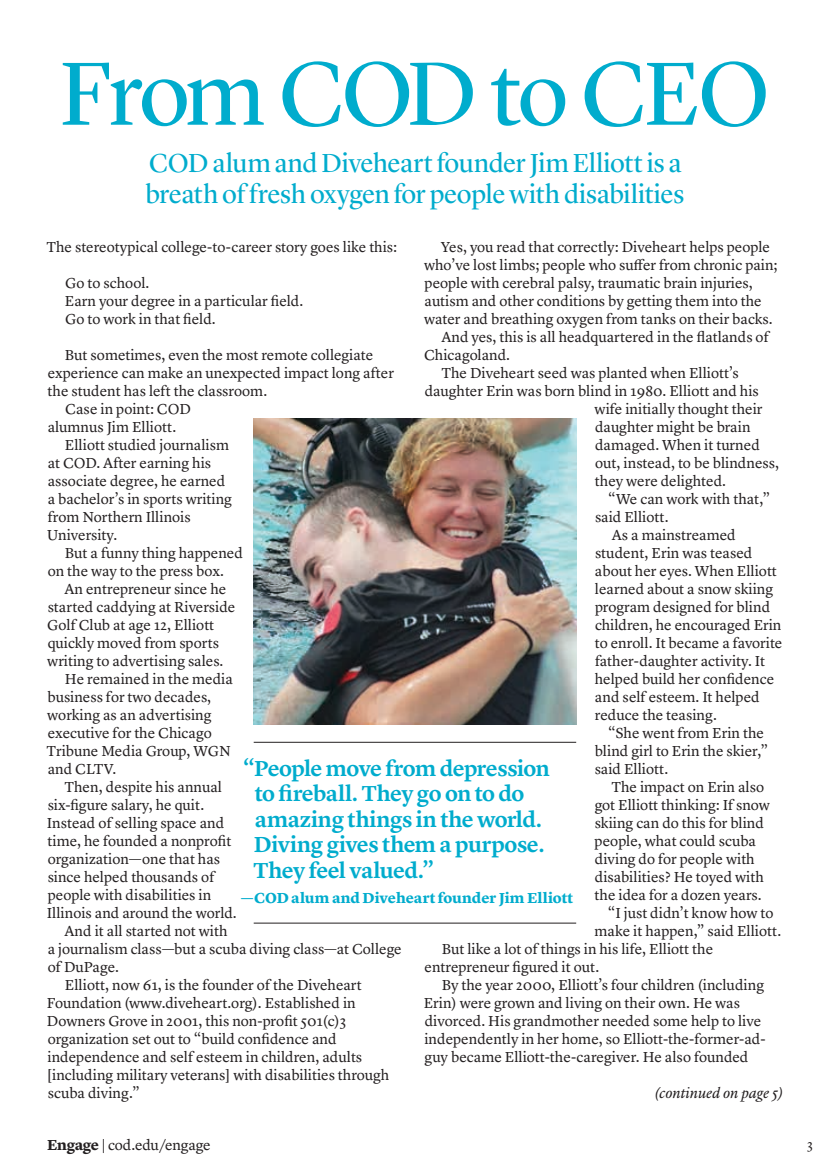
<style>
.page{position:relative;width:837px;height:1175px;background:#fff}
.page>*{position:absolute;margin:0;border:0;box-sizing:border-box;transform-origin:0 0}
.t1{font:93px "Lyon Display";letter-spacing:-.04em;color:#00accd}
.t2{font:27px/31.5px "Lyon Display";letter-spacing:-.015em;color:#00accd}
.hanging_pullquote{font:600 22.5px/25.5px "Lyon Text";letter-spacing:-.025em;color:#00accd}
.Body_Serif_Lyon_firs{font:15px/18px "Lyon Text";color:#231f20}
.Body_Serif_Lyon{font:15px "Lyon Text";color:#231f20}
.hanging_attribution{font:700 15px "Lyon Text";letter-spacing:-.005em;color:#00accd}
.Body_Serif_Lyon-2{font:italic 15px "Lyon Text";letter-spacing:-.005em;color:#231f20}
.page_numbers{font:13.5px "Lyon Text";color:#231f20}
.s1{font-weight:700}
</style>
<div class="page">
<img style="left:254px;top:418px;width:323px;height:306px">
<hr style="left:254px;top:742px;width:322px;height:1px;background:#231f20">
<hr style="left:254px;top:922px;width:322px;height:1px;background:#231f20">
<p class="t1" style="left:59px;top:24px;width:712px">From COD to CEO</p>
<p class="t2" style="left:146px;top:145px;width:540px">COD alum and Diveheart founder Jim Elliott is a breath of fresh oxygen for people with disabilities</p>
<p class="Body_Serif_Lyon" style="left:46px;top:236px;width:352px">The stereotypical college-to-career story goes like this:</p>
<p class="Body_Serif_Lyon_firs" style="left:65px;top:273px;width:86px">Go to school.</p>
<p class="Body_Serif_Lyon_firs" style="left:65px;top:291px;width:240px">Earn your degree in a particular field.</p>
<p class="Body_Serif_Lyon_firs" style="left:65px;top:309px;width:152px">Go to work in that field.</p>
<p class="Body_Serif_Lyon_firs" style="left:48px;top:345px;width:348px;text-indent:17px">But sometimes, even the most remote collegiate experience can make an unexpected impact long after the student has left the classroom.</p>
<p class="Body_Serif_Lyon_firs" style="left:48px;top:399px;width:145px;text-indent:18px">Case in point: COD alumnus Jim Elliott.</p>
<p class="Body_Serif_Lyon_firs" style="left:47px;top:435px;width:186px;text-indent:18px">Elliott studied journalism at COD. After earning his associate degree, he earned a bachelor’s in sports writing from Northern Illinois<br>University.</p>
<p class="Body_Serif_Lyon_firs" style="left:48px;top:543px;width:197px;text-indent:17px">But a funny thing happened on the way to the press box.</p>
<p class="Body_Serif_Lyon_firs" style="left:47px;top:579px;width:190px;text-indent:17px">An entrepreneur since he started caddying at Riverside<br>Golf Club at age 12, Elliott quickly moved from sports writing to advertising sales.</p>
<p class="Body_Serif_Lyon_firs" style="left:46px;top:669px;width:188px;text-indent:18px">He remained in the media business for two decades, working as an advertising executive for the Chicago<br>Tribune Media Group, WGN and CLTV.</p>
<p class="Body_Serif_Lyon_firs" style="left:47px;top:777px;width:191px;text-indent:18px">Then, despite his annual six-figure salary, he quit.<br>Instead of selling space and time, he founded a nonprofit organization—one that has since helped thousands of people with disabilities in<br>Illinois and around the world.</p>
<p class="Body_Serif_Lyon_firs" style="left:48px;top:921px;width:356px;text-indent:17px">And it all started not with<br>a journalism class—but a scuba diving class—at College of DuPage.</p>
<p class="Body_Serif_Lyon_firs" style="left:47px;top:975px;width:344px;text-indent:18px">Elliott, now 61, is the founder of the Diveheart Foundation (www.diveheart.org). Established in Downers Grove in 2001, this non-profit 501(c)3 organization set out to “build confidence and independence and self esteem in children, adults [including military veterans] with disabilities through scuba diving.”</p>
<p class="Body_Serif_Lyon_firs" style="left:424px;top:237px;width:355px;text-indent:17px">Yes, you read that correctly: Diveheart helps people who’ve lost limbs; people who suffer from chronic pain; people with cerebral palsy, traumatic brain injuries, autism and other conditions by getting them into the water and breathing oxygen from tanks on their backs.</p>
<p class="Body_Serif_Lyon_firs" style="left:424px;top:327px;width:346px;text-indent:17px">And yes, this is all headquartered in the flatlands of<br>Chicagoland.</p>
<p class="Body_Serif_Lyon_firs" style="left:441px;top:363px;width:299px">The Diveheart seed was planted when Elliott’s</p>
<p class="Body_Serif_Lyon_firs" style="left:425px;top:381px;width:336px">daughter Erin was born blind in 1980. Elliott and his</p>
<p class="Body_Serif_Lyon_firs" style="left:595px;top:399px;width:169px">wife initially thought their</p>
<p class="Body_Serif_Lyon_firs" style="left:595px;top:417px;width:157px">daughter might be brain</p>
<p class="Body_Serif_Lyon_firs" style="left:595px;top:435px;width:166px">damaged. When it turned</p>
<p class="Body_Serif_Lyon_firs" style="left:595px;top:453px;width:186px">out, instead, to be blindness,</p>
<p class="Body_Serif_Lyon_firs" style="left:595px;top:471px;width:133px">they were delighted.</p>
<p class="Body_Serif_Lyon_firs" style="left:595px;top:489px;width:177px;text-indent:13px">“We can work with that,” said Elliott.</p>
<p class="Body_Serif_Lyon_firs" style="left:595px;top:525px;width:189px;text-indent:17px">As a mainstreamed student, Erin was teased about her eyes. When Elliott learned about a snow skiing program designed for blind children, he encouraged Erin to enroll. It became a favorite father-daughter activity. It helped build her confidence and self esteem. It helped reduce the teasing.</p>
<p class="Body_Serif_Lyon_firs" style="left:595px;top:723px;width:175px;text-indent:14px">“She went from Erin the blind girl to Erin the skier,” said Elliott.</p>
<p class="Body_Serif_Lyon_firs" style="left:595px;top:777px;width:177px;text-indent:17px">The impact on Erin also got Elliott thinking: If snow skiing can do this for blind people, what could scuba diving do for people with disabilities? He toyed with the idea for a dozen years.</p>
<p class="Body_Serif_Lyon_firs" style="left:595px;top:903px;width:188px;text-align:center">“I just didn’t know how to make it happen,” said Elliott.</p>
<p class="Body_Serif_Lyon_firs" style="left:425px;top:939px;width:290px;text-indent:17px">But like a lot of things in his life, Elliott the entrepreneur figured it out.</p>
<p class="Body_Serif_Lyon_firs" style="left:424px;top:975px;width:343px;text-indent:18px">By the year 2000, Elliott’s four children (including Erin) were grown and living on their own. He was divorced. His grandmother needed some help to live independently in her home, so Elliott-the-former-ad&shy;guy became Elliott-the-caregiver. He also founded</p>
<p class="hanging_pullquote" style="left:253px;top:753px;width:298px;text-indent:-10px">“People move from depression to fireball. They go on to do amazing things in the world.<br>Diving gives them a purpose.<br>They feel valued.”</p>
<p class="hanging_attribution" style="left:241px;top:886px;width:333px">—COD alum and Diveheart founder Jim Elliott</p>
<p class="Body_Serif_Lyon-2" style="left:655px;top:1082px;width:130px">(continued on page 5)</p>
<p class="Body_Serif_Lyon_firs" style="left:47px;top:1135px;width:165px"><span class="s1">Engage</span> | cod.edu/engage</p>
<p class="page_numbers" style="left:807px;top:1134px;width:7px">3</p>
</div>
